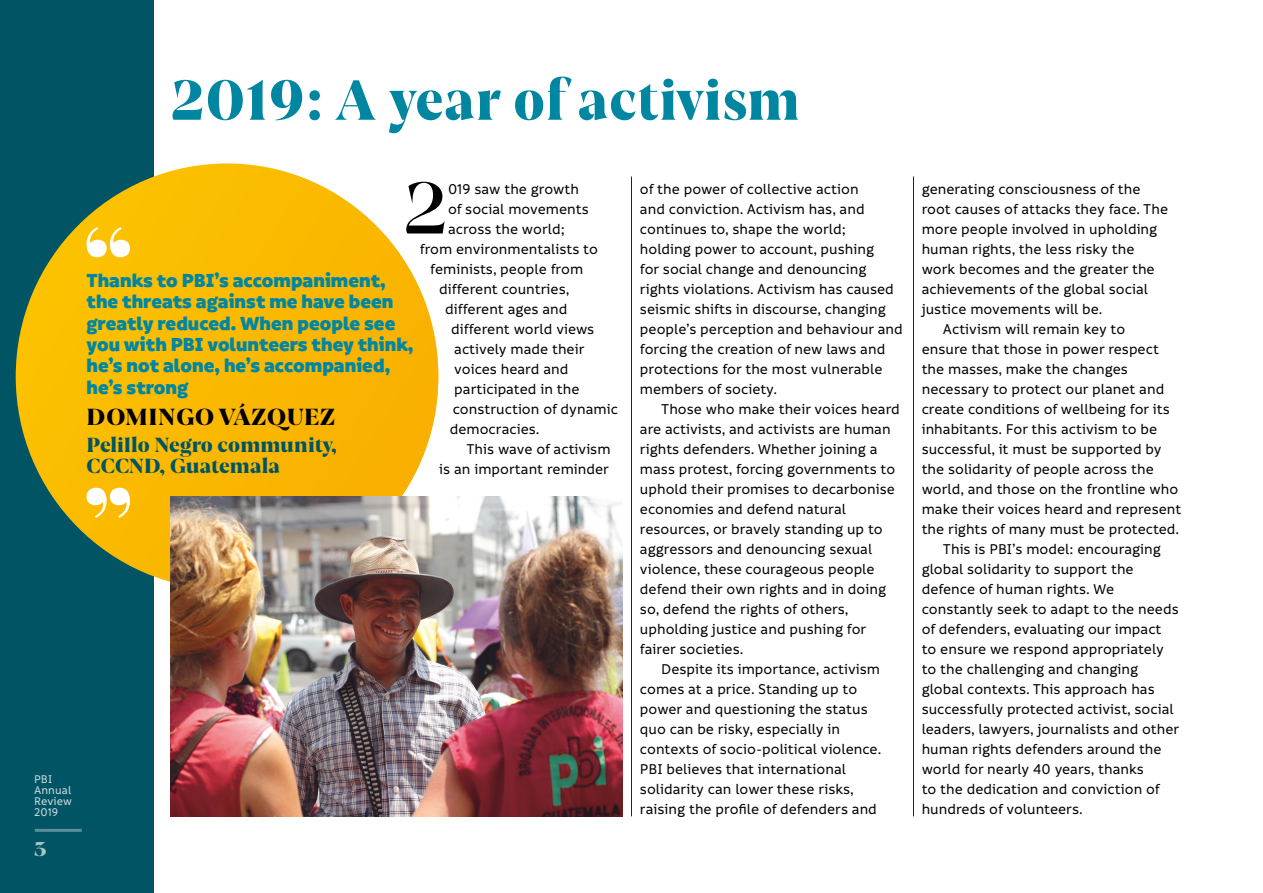
<style>
.page{position:relative;width:1263px;height:893px;background:#fff}
.page>*{position:absolute;margin:0;border:0;box-sizing:border-box;transform-origin:0 0}
.t1{font:600 70.5px "Joane";color:#000}
.t2{font:900 54px "Joane";letter-spacing:.02em;color:#0086a1;scale:.95 1}
.t3{font:900 22.2px "Joane";letter-spacing:.03em;color:#000}
.t4{font:900 20.4px/21.3px "Informative";color:#0086a1}
.t5{font:900 19.5px/21px "Joane";letter-spacing:.01em;color:#005464}
.t6{font:900 19.5px "Joane";color:#fff}
.t7{font:500 15.3px/20px "Informative";color:#000}
.t8{font:500 12px/11.2px "Informative";letter-spacing:.01em;color:#fff}
</style>
<div class="page">
<div style="left:0;top:0;width:153px;height:893px;background:#005464"></div>
<div style="left:16px;top:163px;width:422px;height:426px;background:#fbb900;border-radius:50%"></div>
<svg style="left:87px;top:227px;width:43px;height:30px"></svg>
<svg style="left:87px;top:488px;width:43px;height:30px"></svg>
<img style="left:170px;top:496px;width:453px;height:320px">
<hr style="left:913px;top:177px;width:1px;height:639px;background:#000">
<hr style="left:631px;top:177px;width:1px;height:639px;background:#000">
<hr style="left:35px;top:829px;width:47px;height:3px;background:#fff">
<h2 class="t2" style="left:170px;top:61px;width:664px">2019: A year of activism</h2>
<h1 class="t1" style="left:403px;top:162px;width:47px">2</h1>
<p class="t7" style="left:448px;top:179px;width:132px">019 saw the growth</p>
<p class="t7" style="left:448px;top:199px;width:142px">of social movements</p>
<p class="t7" style="left:448px;top:219px;width:118px">across the world;</p>
<p class="t7" style="left:420px;top:239px;width:180px">from environmentalists to</p>
<p class="t7" style="left:430px;top:259px;width:154px">feminists, people from</p>
<p class="t7" style="left:439px;top:279px;width:132px">different countries,</p>
<p class="t7" style="left:445px;top:299px;width:124px">different ages and</p>
<p class="t7" style="left:451px;top:319px;width:144px">different world views</p>
<p class="t7" style="left:454px;top:339px;width:132px">actively made their</p>
<p class="t7" style="left:454px;top:359px;width:116px">voices heard and</p>
<p class="t7" style="left:454px;top:379px;width:127px">participated in the</p>
<p class="t7" style="left:453px;top:399px;width:167px">construction of dynamic</p>
<p class="t7" style="left:450px;top:419px;width:91px">democracies.</p>
<p class="t7" style="left:466px;top:439px;width:146px">This wave of activism</p>
<p class="t7" style="left:439px;top:459px;width:171px">is an important reminder</p>
<h3 class="t4" style="left:87px;top:271px;width:328px">Thanks to PBI’s accompaniment, the threats against me have been greatly reduced. When people see you with PBI volunteers they think, he’s not alone, he’s accompanied, he’s strong</h3>
<h3 class="t3" style="left:87px;top:401px;width:250px">DOMINGO VÁZQUEZ</h3>
<p class="t5" style="left:87px;top:433px;width:252px">Pelillo Negro community,<br>CCCND, Guatemala</p>
<p class="t8" style="left:34px;top:773px;width:40px">PBI<br>Annual<br>Review<br>2019</p>
<p class="t6" style="left:34px;top:835px;width:14px">3</p>
<p class="t7" style="left:640px;top:179px;width:264px">of the power of collective action<br>and conviction. Activism has, and continues to, shape the world;<br>holding power to account, pushing<br>for social change and denouncing rights violations. Activism has caused seismic shifts in discourse, changing people’s perception and behaviour and forcing the creation of new laws and protections for the most vulnerable members of society.</p>
<p class="t7" style="left:640px;top:399px;width:261px;text-indent:21px">Those who make their voices heard are activists, and activists are human rights defenders. Whether joining a mass protest, forcing governments to uphold their promises to decarbonise economies and defend natural resources, or bravely standing up to aggressors and denouncing sexual violence, these courageous people defend their own rights and in doing so, defend the rights of others, upholding justice and pushing for fairer societies.</p>
<p class="t7" style="left:640px;top:659px;width:243px;text-indent:21px">Despite its importance, activism comes at a price. Standing up to power and questioning the status quo can be risky, especially in contexts of socio-political violence.<br>PBI believes that international solidarity can lower these risks, raising the profile of defenders and</p>
<p class="t7" style="left:922px;top:179px;width:220px">generating consciousness of the</p>
<p class="t7" style="left:922px;top:199px;width:248px">root causes of attacks they face. The</p>
<p class="t7" style="left:922px;top:219px;width:237px">more people involved in upholding</p>
<p class="t7" style="left:922px;top:239px;width:214px">human rights, the less risky the</p>
<p class="t7" style="left:922px;top:259px;width:235px">work becomes and the greater the</p>
<p class="t7" style="left:922px;top:279px;width:228px">achievements of the global social</p>
<p class="t7" style="left:922px;top:299px;width:182px">justice movements will be.</p>
<p class="t7" style="left:943px;top:319px;width:184px">Activism will remain key to</p>
<p class="t7" style="left:922px;top:339px;width:239px">ensure that those in power respect</p>
<p class="t7" style="left:922px;top:359px;width:208px">the masses, make the changes</p>
<p class="t7" style="left:922px;top:379px;width:244px">necessary to protect our planet and</p>
<p class="t7" style="left:922px;top:399px;width:250px">create conditions of wellbeing for its</p>
<p class="t7" style="left:922px;top:419px;width:237px">inhabitants. For this activism to be</p>
<p class="t7" style="left:922px;top:439px;width:241px">successful, it must be supported by</p>
<p class="t7" style="left:922px;top:459px;width:234px">the solidarity of people across the</p>
<p class="t7" style="left:922px;top:479px;width:258px">world, and those on the frontline who</p>
<p class="t7" style="left:922px;top:499px;width:261px">make their voices heard and represent</p>
<p class="t7" style="left:922px;top:519px;width:259px">the rights of many must be protected.</p>
<p class="t7" style="left:943px;top:539px;width:219px">This is PBI’s model: encouraging</p>
<p class="t7" style="left:922px;top:559px;width:213px">global solidarity to support the</p>
<p class="t7" style="left:922px;top:579px;width:194px">defence of human rights. We</p>
<p class="t7" style="left:922px;top:599px;width:259px">constantly seek to adapt to the needs</p>
<p class="t7" style="left:922px;top:619px;width:241px">of defenders, evaluating our impact</p>
<p class="t7" style="left:922px;top:639px;width:244px">to ensure we respond appropriately</p>
<p class="t7" style="left:922px;top:659px;width:218px">to the challenging and changing</p>
<p class="t7" style="left:922px;top:679px;width:235px">global contexts. This approach has</p>
<p class="t7" style="left:922px;top:699px;width:253px">successfully protected activist, social</p>
<p class="t7" style="left:922px;top:719px;width:259px">leaders, lawyers, journalists and other</p>
<p class="t7" style="left:922px;top:739px;width:241px">human rights defenders around the</p>
<p class="t7" style="left:922px;top:759px;width:224px">world for nearly 40 years, thanks</p>
<p class="t7" style="left:922px;top:779px;width:240px">to the dedication and conviction of</p>
<p class="t7" style="left:922px;top:799px;width:163px">hundreds of volunteers.</p>
</div>
